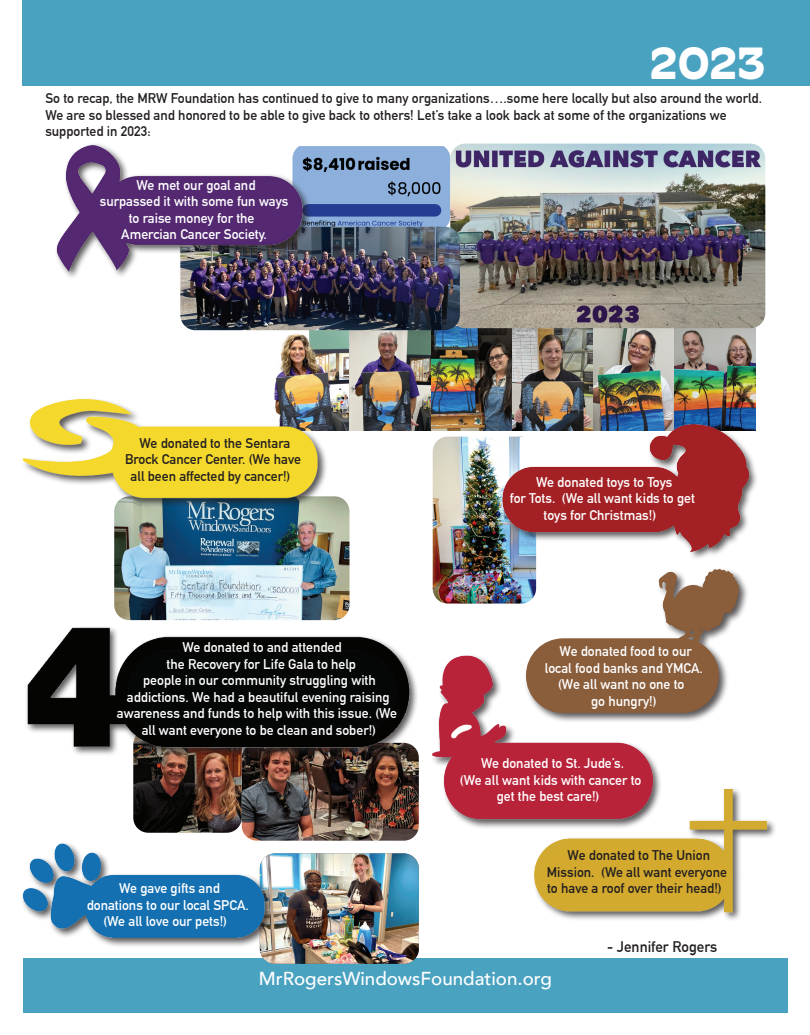
<style>
.page{position:relative;width:810px;height:1035px;background:#fff}
.page>*{position:absolute;margin:0;border:0;box-sizing:border-box;transform-origin:0 0}
.t1{font:700 45px "Hatch";color:#fff}
.t2{font:500 18.75px "Avenir";color:#fff}
.t3{font:700 15px "DIN Alternate";color:#231f20}
.t4{font:700 13.75px/16.5px "DIN Alternate";color:#fff;text-align:center}
.t5{font:700 13.75px/16.5px "DIN Alternate";color:#231f20;text-align:center}
</style>
<div class="page">
<img style="left:268px;top:328px;width:487px;height:102px">
<div style="left:23px;top:958px;width:765px;height:54px;background:#4aa2c1"></div>
<img style="left:432px;top:655px;width:229px;height:173px">
<img style="left:520px;top:784px;width:252px;height:136px">
<div style="left:524px;top:567px;width:225px;height:156px;background:#231f20;opacity:.75"></div>
<div style="left:527px;top:639px;width:191px;height:73px;background:#8a5d3b;border-radius:36px"></div>
<div style="left:526px;top:638px;width:193px;height:75px;border:1px solid #8a5d3b;border-radius:36px"></div>
<svg style="left:658px;top:571px;width:81px;height:74px"></svg>
<img style="left:114px;top:496px;width:235px;height:124px">
<img style="left:22px;top:377px;width:310px;height:143px">
<img style="left:242px;top:798px;width:177px;height:43px">
<img style="left:133px;top:798px;width:109px;height:35px">
<img style="left:260px;top:853px;width:159px;height:111px">
<img style="left:26px;top:627px;width:393px;height:171px">
<img style="left:433px;top:437px;width:103px;height:167px">
<img style="left:471px;top:397px;width:286px;height:174px">
<img style="left:313px;top:146px;width:137px;height:81px">
<img style="left:450px;top:144px;width:315px;height:184px">
<img style="left:180px;top:227px;width:280px;height:103px">
<img style="left:56px;top:144px;width:253px;height:143px">
<img style="left:22px;top:839px;width:258px;height:113px">
<div style="left:23px;top:0;width:787px;height:85px;background:#4aa2c1"></div>
<h1 class="t1" style="left:650px;top:33px;width:117px">2023</h1>
<p class="t5" style="left:45px;top:89px;width:718px;text-align:left">So to recap, the MRW Foundation has continued to give to many organizations….some here locally but also around the world.<br>We are so blessed and honored to be able to give back to others! Let’s take a look back at some of the organizations we supported in 2023:</p>
<p class="t4" style="left:100px;top:175px;width:190px">We met our goal and<br>surpassed it with some fun ways to raise money for the<br>Amercian Cancer Society.</p>
<p class="t5" style="left:125px;top:434px;width:177px">We donated to the Sentara<br>Brock Cancer Center. (We have all been affected by cancer!)</p>
<p class="t4" style="left:182px;top:638px;width:161px">We donated to and attended</p>
<p class="t4" style="left:167px;top:655px;width:191px">the Recovery for Life Gala to help</p>
<p class="t4" style="left:143px;top:671px;width:234px">people in our community struggling with</p>
<p class="t4" style="left:127px;top:688px;width:264px">addictions. We had a beautiful evening raising</p>
<p class="t4" style="left:117px;top:704px;width:282px">awareness and funds to help with this issue. (We</p>
<p class="t4" style="left:142px;top:721px;width:236px">all want everyone to be clean and sober!)</p>
<p class="t4" style="left:87px;top:879px;width:164px">We gave gifts and<br>donations to our local SPCA. (We all love our pets!)</p>
<p class="t4" style="left:510px;top:473px;width:187px">We donated toys to Toys<br>for Tots. (We all want kids to get toys for Christmas!)</p>
<p class="t4" style="left:545px;top:642px;width:160px">We donated food to our local food banks and YMCA. (We all want no one to<br>go hungry!)</p>
<p class="t4" style="left:460px;top:754px;width:183px">We donated to St. Jude’s.<br>(We all want kids with cancer to get the best care!)</p>
<p class="t5" style="left:547px;top:846px;width:182px">We donated to The Union<br>Mission. (We all want everyone to have a roof over their head!)</p>
<p class="t3" style="left:607px;top:935px;width:112px">- Jennifer Rogers</p>
<h2 class="t2" style="left:259px;top:962px;width:295px">MrRogersWindowsFoundation.org</h2>
</div>
